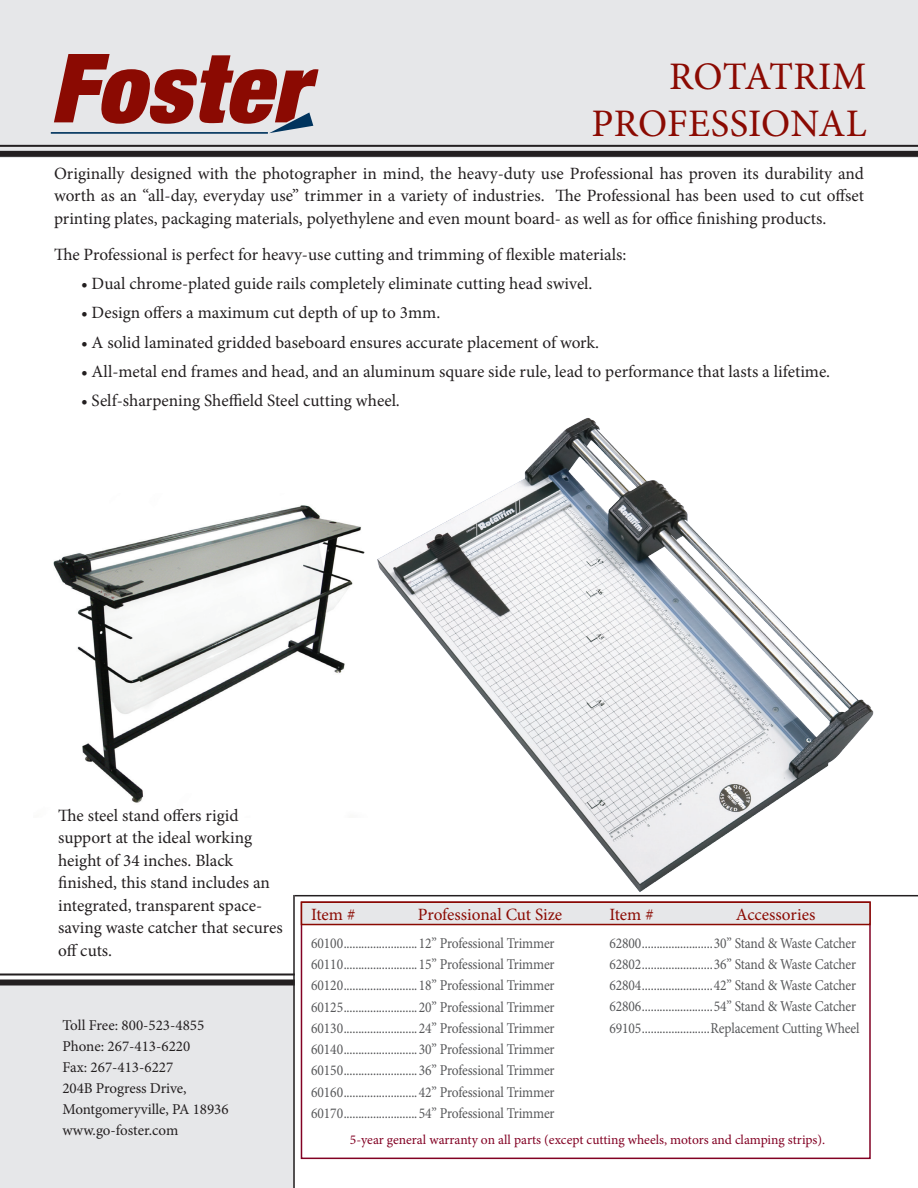
<style>
.page{position:relative;width:918px;height:1188px;background:#fff}
.page>*{position:absolute;margin:0;border:0;box-sizing:border-box;transform-origin:0 0}
.t1{font:39px "Minion Pro";letter-spacing:.005em;color:#8b0a02}
.body{font:17.25px/22.5px "Minion Pro";color:#231f20;text-align:justify}
.Heads{font:17.25px "Minion Pro";letter-spacing:-.005em;color:#8b0a02}
.specs{font:15px "Minion Pro";letter-spacing:-.01em;color:#57585a;scale:.9 1}
.body-2{font:15px/21px "Minion Pro";letter-spacing:-.005em;color:#231f20}
.body-3{font:13.5px "Minion Pro";letter-spacing:-.005em;color:#820123}
</style>
<div class="page">
<img style="left:53px;top:505px;width:274px;height:298px">
<div style="left:0;top:0;width:918px;height:157px;background:#e6e7e9"></div>
<div style="left:0;top:986px;width:295px;height:202px;background:#e6e7e9"></div>
<hr style="left:51px;top:132px;width:217px;height:2px;background:#00345e">
<svg style="left:54px;top:54px;width:265px;height:79px"></svg>
<hr style="left:0;top:145px;width:918px;height:2px;background:#231f20">
<div style="left:0;top:151px;width:918px;height:6px;background:#231f20"></div>
<hr style="left:0;top:973px;width:295px;height:3px;background:#231f20">
<div style="left:0;top:980px;width:295px;height:6px;background:#231f20"></div>
<hr style="left:293px;top:895px;width:2px;height:293px;background:#231f20">
<hr style="left:295px;top:895px;width:623px;height:1px;background:#231f20">
<div style="left:301px;top:902px;width:570px;height:257px;background:#fff;border:2px solid #820123"></div>
<div style="left:301px;top:902px;width:570px;height:23px;background:#e6e7e9;border:2px solid #8b0a02"></div>
<img style="left:327px;top:418px;width:565px;height:489px">
<p class="t1" style="left:669px;top:50px;width:199px">ROTATRIM</p>
<p class="t1" style="left:592px;top:97px;width:277px">PROFESSIONAL</p>
<p class="body" style="left:54px;top:162px;width:812px">Originally designed with the photographer in mind, the heavy-duty use Professional has proven its durability and worth as an “all-day, everyday use” trimmer in a variety of industries. The Professional has been used to cut offset printing plates, packaging materials, polyethylene and even mount board- as well as for office finishing products.</p>
<p class="body" style="left:54px;top:243px;width:574px">The Professional is perfect for heavy-use cutting and trimming of flexible materials:</p>
<p class="body" style="left:81px;top:272px;width:513px">• Dual chrome-plated guide rails completely eliminate cutting head swivel.</p>
<p class="body" style="left:81px;top:302px;width:361px">• Design offers a maximum cut depth of up to 3mm.</p>
<p class="body" style="left:81px;top:331px;width:520px">• A solid laminated gridded baseboard ensures accurate placement of work.</p>
<p class="body" style="left:81px;top:360px;width:751px">• All-metal end frames and head, and an aluminum square side rule, lead to performance that lasts a lifetime.</p>
<p class="body" style="left:81px;top:389px;width:320px">• Self-sharpening Sheffield Steel cutting wheel.</p>
<p class="body" style="left:58px;top:804px;width:226px;text-align:left">The steel stand offers rigid support at the ideal working height of 34 inches. Black finished, this stand includes an integrated, transparent space&shy;saving waste catcher that secures off cuts.</p>
<p class="body-2" style="left:63px;top:1015px;width:143px">Toll Free: 800-523-4855<br>Phone: 267-413-6220<br>Fax: 267-413-6227</p>
<p class="body-2" style="left:63px;top:1078px;width:168px">204B Progress Drive,<br>Montgomeryville, PA 18936 www.go-foster.com</p>
<p class="Heads" style="left:311px;top:903px;width:46px">Item #</p>
<p class="Heads" style="left:418px;top:903px;width:146px">Professional Cut Size</p>
<p class="specs" style="left:311px;top:933px;width:272px">60100.........................12” Professional Trimmer</p>
<p class="specs" style="left:311px;top:954px;width:272px">60110.........................15” Professional Trimmer</p>
<p class="specs" style="left:311px;top:976px;width:272px">60120.........................18” Professional Trimmer</p>
<p class="specs" style="left:311px;top:997px;width:272px">60125.........................20” Professional Trimmer</p>
<p class="specs" style="left:311px;top:1018px;width:272px">60130.........................24” Professional Trimmer</p>
<p class="specs" style="left:311px;top:1039px;width:272px">60140.........................30” Professional Trimmer</p>
<p class="specs" style="left:311px;top:1060px;width:272px">60150.........................36” Professional Trimmer</p>
<p class="specs" style="left:311px;top:1082px;width:272px">60160.........................42” Professional Trimmer</p>
<p class="specs" style="left:311px;top:1103px;width:272px">60170.........................54” Professional Trimmer</p>
<p class="Heads" style="left:610px;top:903px;width:46px">Item #</p>
<p class="Heads" style="left:736px;top:903px;width:81px">Accessories</p>
<p class="specs" style="left:610px;top:933px;width:276px">62800........................30” Stand &amp; Waste Catcher</p>
<p class="specs" style="left:610px;top:954px;width:276px">62802........................36” Stand &amp; Waste Catcher</p>
<p class="specs" style="left:610px;top:975px;width:276px">62804........................42” Stand &amp; Waste Catcher</p>
<p class="specs" style="left:610px;top:997px;width:276px">62806........................54” Stand &amp; Waste Catcher</p>
<p class="specs" style="left:610px;top:1018px;width:279px">69105.......................Replacement Cutting Wheel</p>
<p class="body-3" style="left:350px;top:1131px;width:477px">5-year general warranty on all parts (except cutting wheels, motors and clamping strips).</p>
</div>
